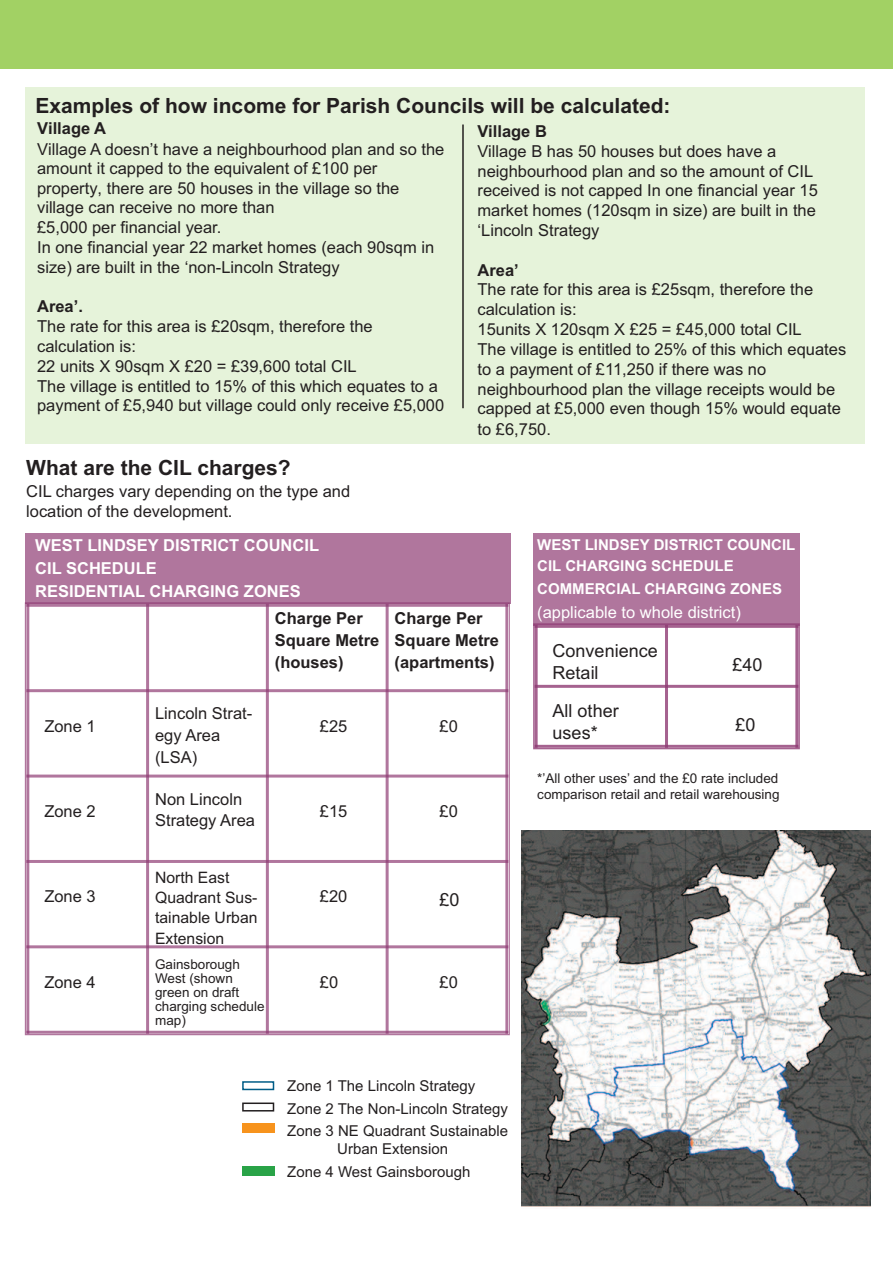
<style>
.page{position:relative;width:893px;height:1263px;background:#fff}
.page>*{position:absolute;margin:0;border:0;box-sizing:border-box;transform-origin:0 0}
.t1{font:700 21px "Arial";color:#231f20}
.t2{font:18px/21.6px "Arial";color:#231f20}
.t3{font:16.5px/19.8px "Arial";color:#231f20}
.t4{font:700 16.5px/21.6px "Arial";color:#231f20}
.t5{font:700 16.5px/22.8px "Arial";color:#fff}
.t6{font:16.5px "Arial";color:#fff}
.t7{font:15.75px/20.1px "Arial";color:#231f20}
.t8{font:15px/22.5px "Arial";color:#231f20}
.t9{font:700 15px/21px "Arial";color:#fff}
.t10{font:13.5px/14.1px "Arial";color:#231f20}
.s1{font-weight:700}
.s2{font-style:inherit}
</style>
<div class="page">
<div style="left:0;top:0;width:893px;height:69px;background:#a2d164"></div>
<div style="left:25px;top:87px;width:840px;height:356px;background:#e6f3da"></div>
<div style="left:25px;top:533px;width:485px;height:71px;background:#b0769d"></div>
<hr style="left:26px;top:604px;width:3px;height:430px;background:#8f3b74;opacity:.7">
<hr style="left:146px;top:604px;width:3px;height:430px;background:#8f3b74;opacity:.7">
<hr style="left:266px;top:604px;width:3px;height:430px;background:#8f3b74;opacity:.7">
<hr style="left:386px;top:604px;width:3px;height:430px;background:#8f3b74;opacity:.7">
<hr style="left:505px;top:604px;width:3px;height:430px;background:#8f3b74;opacity:.7">
<hr style="left:26px;top:604px;width:482px;height:3px;background:#8f3b74;opacity:.7">
<hr style="left:26px;top:689px;width:482px;height:3px;background:#8f3b74;opacity:.7">
<hr style="left:26px;top:774px;width:482px;height:3px;background:#8f3b74;opacity:.7">
<hr style="left:26px;top:860px;width:482px;height:3px;background:#b0769d">
<hr style="left:26px;top:945px;width:482px;height:3px;background:#8f3b74;opacity:.7">
<hr style="left:26px;top:1031px;width:482px;height:3px;background:#8f3b74;opacity:.7">
<div style="left:533px;top:533px;width:267px;height:92px;background:#b0769d"></div>
<div style="left:533px;top:623px;width:267px;height:126px;border:2px solid #8f3b74"></div>
<hr style="left:535px;top:625px;width:3px;height:123px;background:#8f3b74;opacity:.8">
<hr style="left:665px;top:625px;width:3px;height:123px;background:#a5628f">
<hr style="left:795px;top:625px;width:3px;height:123px;background:#8f3b74;opacity:.8">
<hr style="left:535px;top:625px;width:263px;height:3px;background:#8f3b74;opacity:.8">
<hr style="left:535px;top:685px;width:263px;height:3px;background:#8f3b74;opacity:.8">
<hr style="left:535px;top:745px;width:263px;height:3px;background:#8f3b74;opacity:.8">
<img style="left:522px;top:830px;width:349px;height:377px">
<div style="left:242px;top:1081px;width:32px;height:9px;border:2px solid #005d87"></div>
<div style="left:242px;top:1102px;width:32px;height:9px;border:2px solid #231f20"></div>
<div style="left:242px;top:1124px;width:32px;height:9px;background:#f7931d"></div>
<div style="left:242px;top:1166px;width:32px;height:9px;background:#29a347"></div>
<hr style="left:462px;top:125px;width:2px;height:283px;background:#231f20">
<p class="t1" style="left:36px;top:93px;width:636px">Examples of how income for Parish Councils will be calculated:</p>
<p class="t3" style="left:37px;top:118px;width:409px"><span class="s1">Village A<br></span>Village A doesn’t have a <span class="s2">ne</span>ighbourhood plan and so the amount it capped to the equivalent of £100 per property, there are 50 houses in the village so the village can receive no more than<br>£5,000 per financial year.<br>In one financial year 22 market homes (each 90sqm in size) are built in the ‘non-Lincoln Strategy</p>
<p class="t4" style="left:37px;top:296px;width:47px">Area’.</p>
<p class="t3" style="left:37px;top:316px;width:409px">The rate for this area is £20sqm, therefore the calculation is:<br>22 units X 90sqm X £20 = £39,600 total CIL<br>The village is entitled to 15% of this which equates to a payment of £5,940 but village could only receive £5,000</p>
<p class="t4" style="left:478px;top:121px;width:71px">Village B</p>
<p class="t3" style="left:478px;top:141px;width:342px">Village B has 50 houses but does have a neighbourhood plan and so the amount of CIL received is not capped In one financial year 15 market homes (120sqm in size) are built in the ‘Lincoln Strategy</p>
<p class="t4" style="left:478px;top:259px;width:43px">Area’</p>
<p class="t3" style="left:478px;top:280px;width:370px">The rate for this area is £25sqm, therefore the calculation is:<br>15units X 120sqm X £25 = £45,000 total CIL<br>The village is entitled to 25% of this which equates to a payment of £11,250 if there was no neighbourhood plan the village receipts would be capped at £5,000 even though 15% would equate to £6,750.</p>
<p class="t1" style="left:26px;top:456px;width:266px">What are the CIL charges?</p>
<p class="t3" style="left:26px;top:482px;width:326px">CIL charges vary depending on the type and location of the development.</p>
<p class="t5" style="left:35px;top:534px;width:285px">WEST LINDSEY DISTRICT COUNCIL<br>CIL SCHEDULE<br>RESIDENTIAL CHARGING ZONES</p>
<p class="t4" style="left:275px;top:608px;width:106px">Charge Per<br>Square Metre (houses)</p>
<p class="t4" style="left:395px;top:608px;width:106px">Charge Per<br>Square Metre (apartments)</p>
<p class="t3" style="left:44px;top:716px;width:53px">Zone 1</p>
<p class="t3" style="left:155px;top:703px;width:99px;line-height:21.6px">Lincoln Strat&shy;egy Area (LSA)</p>
<p class="t3" style="left:320px;top:716px;width:29px">£25</p>
<p class="t3" style="left:440px;top:716px;width:20px">£0</p>
<p class="t3" style="left:44px;top:801px;width:53px">Zone 2</p>
<p class="t3" style="left:155px;top:788px;width:101px;line-height:21.6px">Non Lincoln<br>Strategy Area</p>
<p class="t3" style="left:320px;top:801px;width:29px">£15</p>
<p class="t3" style="left:440px;top:801px;width:20px">£0</p>
<p class="t3" style="left:44px;top:887px;width:53px">Zone 3</p>
<p class="t7" style="left:155px;top:868px;width:104px">North East<br>Quadrant Sus&shy;tainable Urban<br>Extension</p>
<p class="t3" style="left:320px;top:887px;width:29px">£20</p>
<p class="t2" style="left:440px;top:889px;width:22px">£0</p>
<p class="t3" style="left:44px;top:972px;width:53px">Zone 4</p>
<p class="t10" style="left:155px;top:957px;width:111px">Gainsborough<br>West (shown green on draft charging schedule map)</p>
<p class="t3" style="left:320px;top:972px;width:20px">£0</p>
<p class="t3" style="left:440px;top:972px;width:20px">£0</p>
<p class="t8" style="left:287px;top:1075px;width:222px">Zone 1 The Lincoln Strategy<br>Zone 2 The Non-Lincoln Strategy<br>Zone 3 NE Quadrant Sustainable</p>
<p class="t8" style="left:287px;top:1138px;width:185px;text-indent:50px">Urban Extension<br>Zone 4 West Gainsborough</p>
<p class="t9" style="left:537px;top:534px;width:260px">WEST LINDSEY DISTRICT COUNCIL<br>CIL CHARGING SCHEDULE</p>
<p class="t9" style="left:537px;top:578px;width:246px">COMMERCIAL CHARGING ZONES</p>
<p class="t6" style="left:537px;top:602px;width:205px">(applicable to whole district)</p>
<p class="t2" style="left:553px;top:640px;width:107px">Convenience<br>Retail</p>
<p class="t2" style="left:732px;top:654px;width:32px">£40</p>
<p class="t2" style="left:553px;top:700px;width:68px">All other uses*</p>
<p class="t2" style="left:735px;top:714px;width:22px">£0</p>
<p class="t10" style="left:537px;top:770px;width:244px;line-height:16.2px">*’All other uses’ and the £0 rate included comparison retail and retail warehousing</p>
</div>
